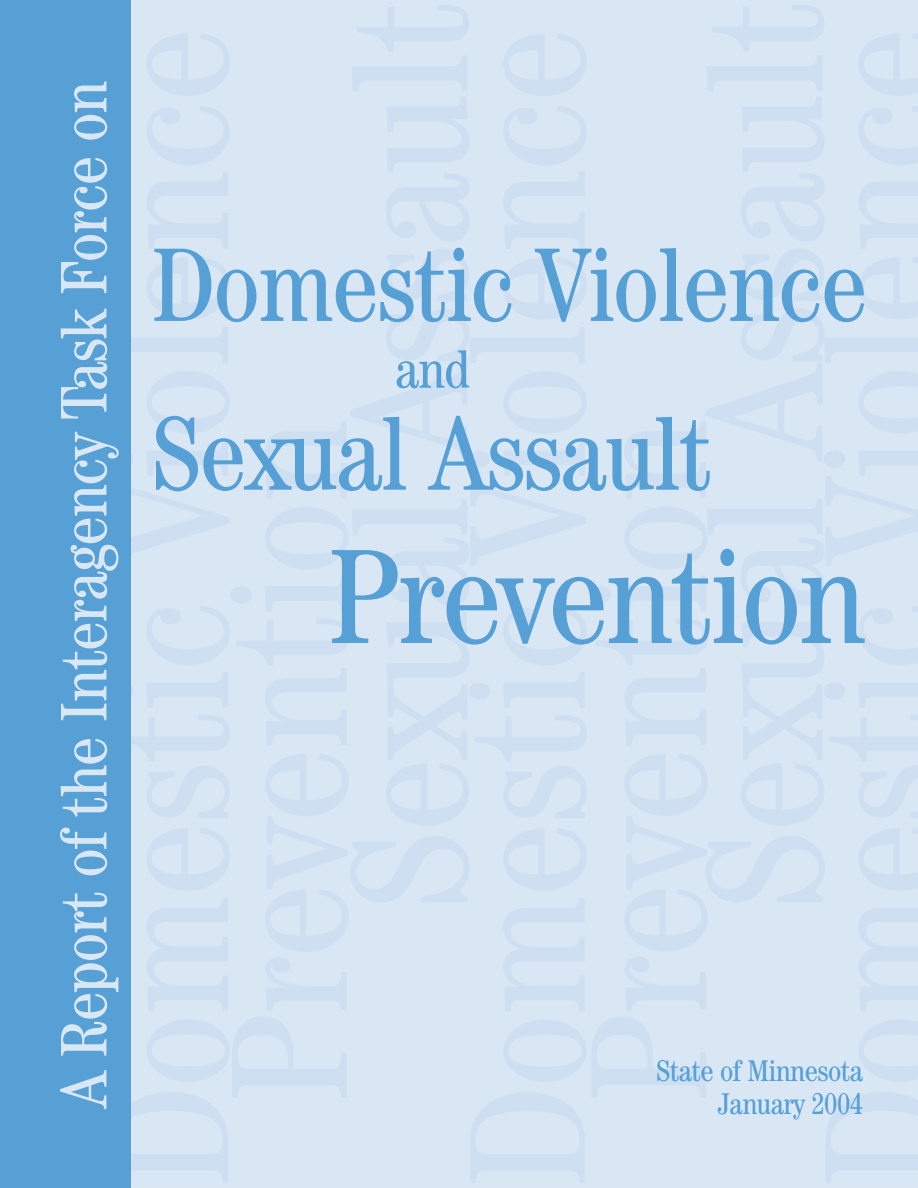
<style>
.page{position:relative;width:918px;height:1188px;background:#fff}
.page>*{position:absolute;margin:0;border:0;box-sizing:border-box;transform-origin:0 0}
.t1{font:condensed 135px "Century";letter-spacing:-.02em;color:#56a0d5}
.t2{font:condensed 105px "Century";letter-spacing:-.02em;color:#56a0d5}
.t3{font:condensed 66px "Century";letter-spacing:-.02em;color:#d9e7f4}
.t4{font:condensed 54px "Century";color:#56a0d5}
.t5{font:condensed 30px/33px "Century";letter-spacing:-.02em;color:#56a0d5;text-align:right}
</style>
<div class="page">
<div style="left:0;top:0;width:918px;height:1187px;background:#d9e7f4"></div>
<div style="left:0;top:0;width:131px;height:1187px;background:#56a0d5"></div>
<p class="t3" style="left:61px;top:1108px;width:1029px;rotate:-90deg">A Report of the Interagency Task Force on</p>
<h2 class="t2" style="left:151px;top:248px;width:718px">Domestic Violence</h2>
<p class="t4" style="left:395px;top:350px;width:77px">and</p>
<h2 class="t2" style="left:151px;top:417px;width:562px">Sexual Assault</h2>
<h1 class="t1" style="left:328px;top:549px;width:540px">Prevention</h1>
<p class="t5" style="left:656px;top:1057px;width:209px">State of Minnesota<br>January 2004</p>
</div>
